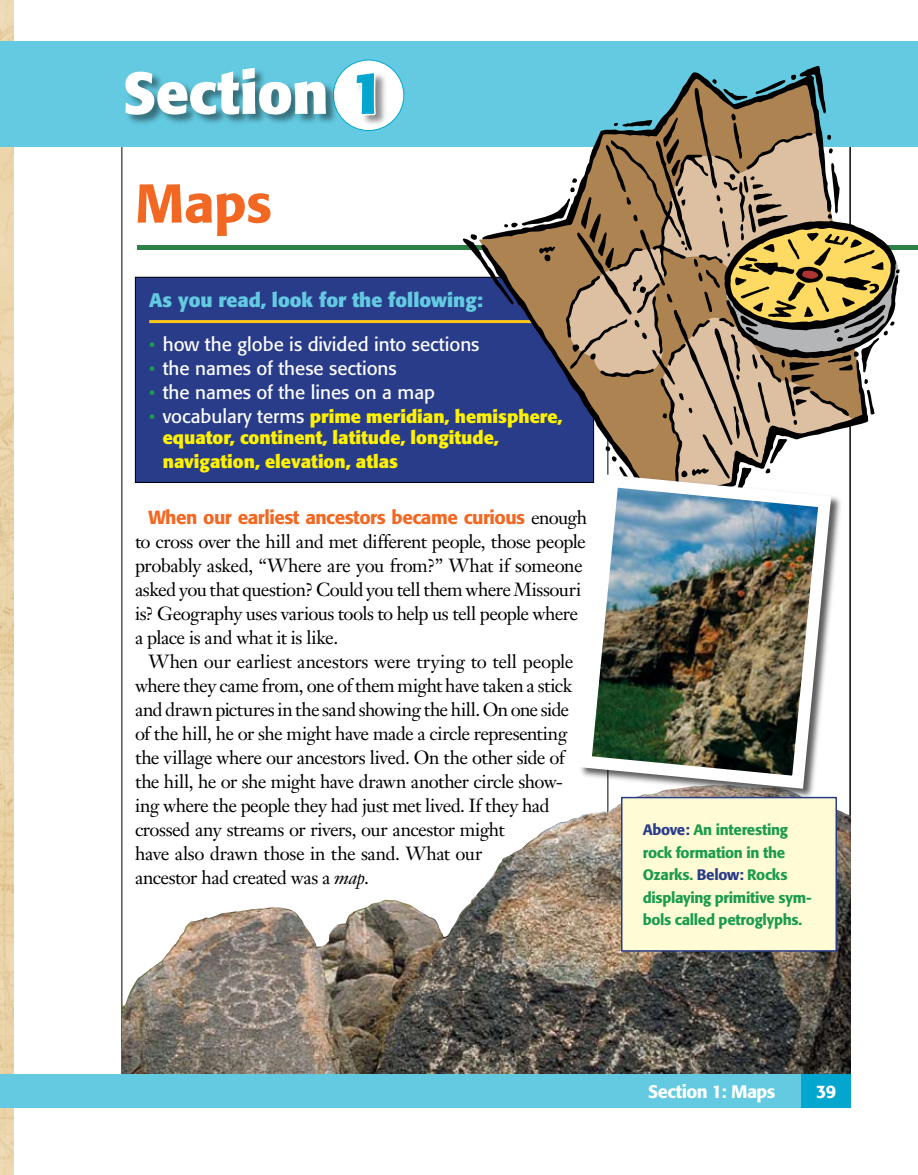
<style>
.page{position:relative;width:918px;height:1175px;background:#fff}
.page>*{position:absolute;margin:0;border:0;box-sizing:border-box;transform-origin:0 0}
.t1{font:700 58.5px "Formata";letter-spacing:-.005em;color:#fff}
.t2{font:500 54px "Formata";color:#f26721}
.t3{font:700 19.5px "Formata";color:#63cae1}
.t4{font:18.75px/24px "Janson Text";letter-spacing:-.03em;color:#000}
.t5{font:18.75px "Formata";color:#fff}
.t6{font:500 18.75px "Formata";letter-spacing:-.025em;color:#f26721}
.t7{font:700 18px/21.6px "Formata";color:#fff200}
.t8{font:500 18px "Formata";letter-spacing:-.03em;color:#fff}
.t9{font:500 15px/22.5px "Formata";letter-spacing:-.02em;color:#1a9c4a}
.s1{color:#03a6cf}
.s2{font-size:18px;color:#1a9c4a}
.s3{font-weight:400;color:#1a9c4a}
.s4{font-weight:400;font-size:18.75px;color:#fff}
.s5{font-family:"Janson Text";font-weight:400;color:#000}
.s6{font-style:italic}
.s7{color:#293c8a}
</style>
<div class="page">
<img style="left:0;top:0;width:14px;height:1174px">
<img style="left:122px;top:784px;width:728px;height:289px">
<div style="left:135px;top:277px;width:459px;height:205px;background:#293c8a"></div>
<hr style="left:149px;top:320px;width:431px;height:3px;background:#ffc718">
<div style="left:0;top:1073px;width:850px;height:34px;background:#63cae1"></div>
<div style="left:801px;top:1073px;width:49px;height:34px;background:#03a6cf"></div>
<div style="left:0;top:41px;width:918px;height:105px;background:#63cae1"></div>
<div style="left:333px;top:60px;width:71px;height:70px;background:#fff;border-radius:50%"></div>
<div style="left:124px;top:66px;width:264px;height:62px;background:#000;opacity:.46"></div>
<svg style="left:354px;top:70px;width:24px;height:47px"></svg>
<hr style="left:137px;top:245px;width:781px;height:4px;background:#2d8146">
<div style="left:622px;top:797px;width:214px;height:154px;background:#fffbd5"></div>
<div style="left:621px;top:796px;width:216px;height:155px;border:2px solid #293c8a"></div>
<svg style="left:462px;top:75px;width:441px;height:436px"></svg>
<div style="left:0;top:51px;width:6px;height:503px;background:#000;opacity:.55"></div>
<div style="left:577px;top:473px;width:266px;height:328px;background:#000;opacity:.65"></div>
<img style="left:572px;top:468px;width:266px;height:327px">
<h1 class="t1" style="left:122px;top:57px;width:264px">Section <span class="s1">1</span></h1>
<h2 class="t2" style="left:135px;top:170px;width:138px">Maps</h2>
<p class="t3" style="left:149px;top:287px;width:335px">As you read, look for the following:</p>
<p class="t5" style="left:149px;top:333px;width:332px"><span class="s2">•</span> how the globe is divided into sections</p>
<p class="t5" style="left:149px;top:357px;width:249px"><span class="s2">•</span> the names of these sections</p>
<p class="t5" style="left:149px;top:381px;width:287px"><span class="s2">•</span> the names of the lines on a map</p>
<p class="t7" style="left:163px;top:405px;width:401px;text-indent:-14px"><span class="s3">•</span> <span class="s4">vocabulary terms</span> prime meridian, hemisphere, equator, continent, latitude, longitude,</p>
<p class="t7" style="left:163px;top:451px;width:237px">navigation, elevation, atlas</p>
<p class="t6" style="left:148px;top:506px;width:440px">When our earliest ancestors became curious <span class="s5">enough</span></p>
<p class="t4" style="left:135px;top:529px;width:452px">to cross over the hill and met different people, those people probably asked, “Where are you from?” What if someone asked you that question? Could you tell them where Missouri is? Geography uses various tools to help us tell people where a place is and what it is like.</p>
<p class="t4" style="left:135px;top:649px;width:440px;text-indent:14px">When our earliest ancestors were trying to tell people where they came from, one of them might have taken a stick and drawn pictures in the sand showing the hill. On one side of the hill, he or she might have made a circle representing the village where our ancestors lived. On the other side of the hill, he or she might have drawn another circle show&shy;ing where the people they had just met lived. If they had crossed any streams or rivers, our ancestor might<br>have also drawn those in the sand. What our<br>ancestor had created was a <span class="s6">map</span>.</p>
<p class="t9" style="left:643px;top:818px;width:171px"><span class="s7">Above:</span> An interesting rock formation in the<br>Ozarks. <span class="s7">Below:</span> Rocks displaying primitive sym&shy;bols called petroglyphs.</p>
<p class="t8" style="left:648px;top:1080px;width:129px">Section 1: Maps</p>
<p class="t8" style="left:816px;top:1080px;width:22px">39</p>
</div>
